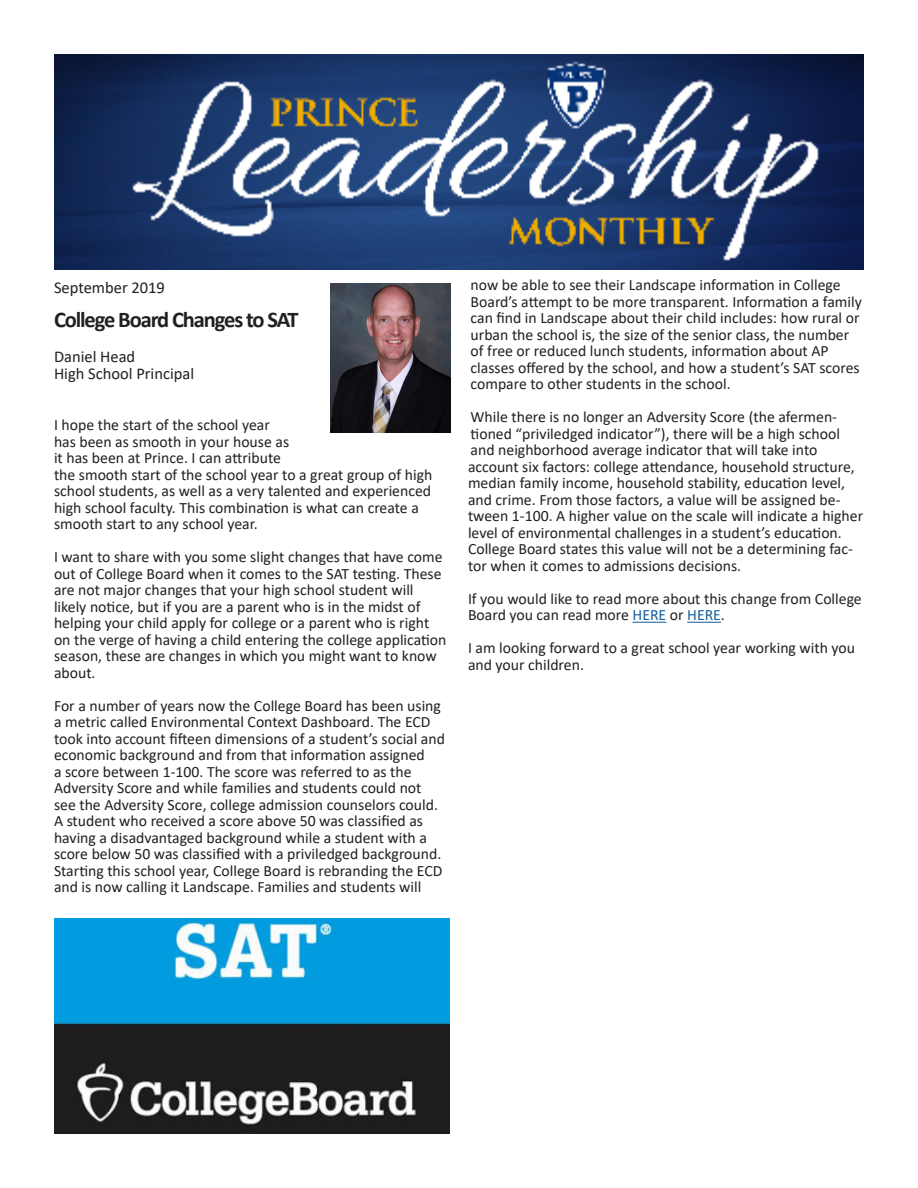
<style>
.page{position:relative;width:918px;height:1188px;background:#fff}
.page>*{position:absolute;margin:0;border:0;box-sizing:border-box;transform-origin:0 0}
.t1{font:700 22.5px "Calibri";letter-spacing:-.05em;color:#231f20}
.t2{font:16.5px "Calibri";color:#231f20}
.t3{font:15.75px/16.5px "Calibri";color:#231f20}
.s1{color:#175d9e}
</style>
<div class="page">
<hr style="left:633px;top:622px;width:33px;height:1px;background:#175d9e">
<hr style="left:687px;top:622px;width:34px;height:1px;background:#175d9e">
<img style="left:54px;top:54px;width:810px;height:216px">
<img style="left:54px;top:918px;width:396px;height:216px">
<img style="left:331px;top:283px;width:120px;height:149px">
<p class="t2" style="left:54px;top:276px;width:112px">September 2019</p>
<p class="t1" style="left:54px;top:304px;width:246px">College Board Changes to SAT</p>
<p class="t2" style="left:54px;top:345px;width:83px">Daniel Head</p>
<p class="t2" style="left:54px;top:362px;width:142px">High School Principal</p>
<p class="t3" style="left:54px;top:416px;width:380px">I hope the start of the school year<br>has been as smooth in your house as<br>it has been at Prince. I can attribute<br>the smooth start of the school year to a great group of high school students, as well as a very talented and experienced high school faculty. This combination is what can create a smooth start to any school year.</p>
<p class="t3" style="left:54px;top:548px;width:394px">I want to share with you some slight changes that have come out of College Board when it comes to the SAT testing. These are not major changes that your high school student will likely notice, but if you are a parent who is in the midst of helping your child apply for college or a parent who is right on the verge of having a child entering the college application season, these are changes in which you might want to know about.</p>
<p class="t3" style="left:54px;top:697px;width:393px">For a number of years now the College Board has been using a metric called Environmental Context Dashboard. The ECD took into account fifteen dimensions of a student’s social and economic background and from that information assigned<br>a score between 1-100. The score was referred to as the Adversity Score and while families and students could not see the Adversity Score, college admission counselors could.<br>A student who received a score above 50 was classified as having a disadvantaged background while a student with a score below 50 was classified with a priviledged background.<br>Starting this school year, College Board is rebranding the ECD and is now calling it Landscape. Families and students will</p>
<p class="t3" style="left:471px;top:277px;width:393px">now be able to see their Landscape information in College Board’s attempt to be more transparent. Information a family can find in Landscape about their child includes: how rural or urban the school is, the size of the senior class, the number of free or reduced lunch students, information about AP classes offered by the school, and how a student’s SAT scores compare to other students in the school.</p>
<p class="t3" style="left:468px;top:409px;width:397px">While there is no longer an Adversity Score (the afermen&shy;tioned “priviledged indicator”), there will be a high school and neighborhood average indicator that will take into account six factors: college attendance, household structure, median family income, household stability, education level, and crime. From those factors, a value will be assigned be&shy;tween 1-100. A higher value on the scale will indicate a higher level of environmental challenges in a student’s education.<br>College Board states this value will not be a determining fac&shy;tor when it comes to admissions decisions.</p>
<p class="t3" style="left:468px;top:590px;width:395px">If you would like to read more about this change from College<br>Board you can read more <span class="s1">HERE</span> or <span class="s1">HERE</span>.</p>
<p class="t3" style="left:468px;top:640px;width:389px">I am looking forward to a great school year working with you and your children.</p>
</div>
